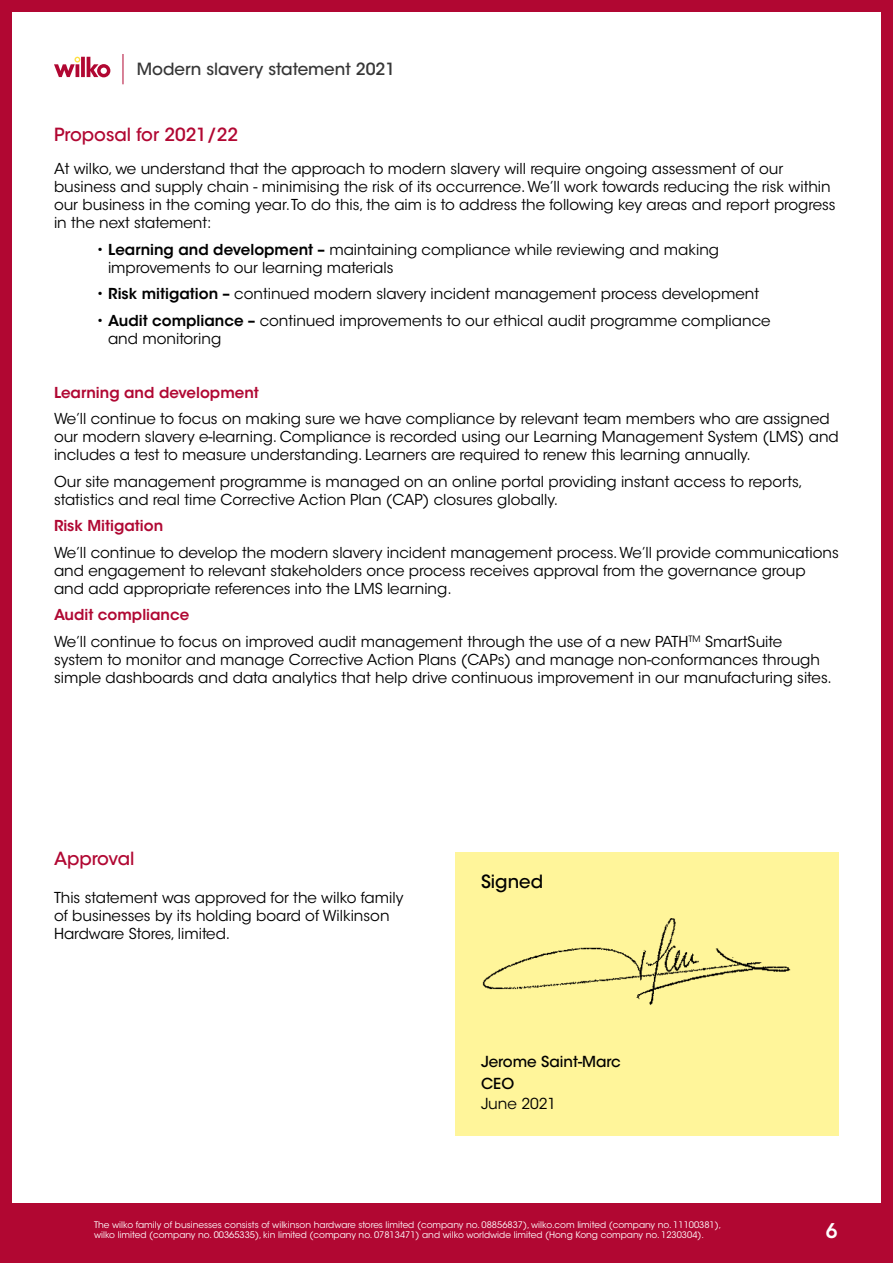
<style>
.page{position:relative;width:893px;height:1263px;background:#fff}
.page>*{position:absolute;margin:0;border:0;box-sizing:border-box;transform-origin:0 0}
.t1{font:800 21px "Avenir Wilko";color:#fff}
.t2{font:500 18.15px "ITC Avant Garde Std";color:#000}
.t3{font:500 18px "ITC Avant Garde Std";color:#b10732}
.t4{font:500 16.65px "ITC Avant Garde Std";color:#373737}
.t5{font:500 15.15px "ITC Avant Garde Std";color:#000}
.t6{font:15.15px "ITC Avant Garde Std";color:#000}
.t7{font:15px/18px "ITC Avant Garde Std";color:#000}
.t8{font:600 15px "ITC Avant Garde Std";color:#b00833}
.t9{font:9px/10.5px "ITC Avant Garde Std";color:#fff}
.s1{font-weight:600}
</style>
<div class="page">
<div style="left:0;top:0;width:893px;height:1263px;border:12px solid #b10732"></div>
<div style="left:0;top:1203px;width:893px;height:60px;background:#b10732"></div>
<svg style="left:54px;top:57px;width:56px;height:20px"></svg>
<hr style="left:123px;top:54px;width:1px;height:30px;background:#b10732">
<div style="left:455px;top:852px;width:384px;height:283px;background:#fff59a"></div>
<img style="left:482px;top:918px;width:309px;height:87px">
<p class="t4" style="left:137px;top:59px;width:260px">Modern slavery statement 2021</p>
<p class="t3" style="left:54px;top:123px;width:186px">Proposal for 2021/22</p>
<p class="t7" style="left:54px;top:160px;width:783px">At wilko, we understand that the approach to modern slavery will require ongoing assessment of our business and supply chain - minimising the risk of its occurrence. We’ll work towards reducing the risk within our business in the coming year. To do this, the aim is to address the following key areas and report progress in the next statement:</p>
<p class="t7" style="left:108px;top:241px;width:613px;text-indent:-11px">• <span class="s1">Learning and development –</span> maintaining compliance while reviewing and making improvements to our learning materials</p>
<p class="t7" style="left:97px;top:285px;width:664px">• <span class="s1">Risk mitigation –</span> continued modern slavery incident management process development</p>
<p class="t7" style="left:108px;top:312px;width:664px;text-indent:-11px">• <span class="s1">Audit compliance –</span> continued improvements to our ethical audit programme compliance and monitoring</p>
<p class="t8" style="left:54px;top:383px;width:206px">Learning and development</p>
<p class="t7" style="left:54px;top:410px;width:786px">We’ll continue to focus on making sure we have compliance by relevant team members who are assigned our modern slavery e-learning. Compliance is recorded using our Learning Management System (LMS) and includes a test to measure understanding. Learners are required to renew this learning annually.</p>
<p class="t7" style="left:54px;top:472px;width:750px">Our site management programme is managed on an online portal providing instant access to reports, statistics and real time Corrective Action Plan (CAP) closures globally.</p>
<p class="t8" style="left:54px;top:516px;width:111px">Risk Mitigation</p>
<p class="t7" style="left:54px;top:543px;width:786px">We’ll continue to develop the modern slavery incident management process. We’ll provide communications and engagement to relevant stakeholders once process receives approval from the governance group and add appropriate references into the LMS learning.</p>
<p class="t8" style="left:54px;top:605px;width:137px">Audit compliance</p>
<p class="t7" style="left:54px;top:632px;width:779px">We’ll continue to focus on improved audit management through the use of a new PATH<sup>TM</sup> SmartSuite system to monitor and manage Corrective Action Plans (CAPs) and manage non-conformances through simple dashboards and data analytics that help drive continuous improvement in our manufacturing sites.</p>
<p class="t3" style="left:54px;top:847px;width:82px">Approval</p>
<p class="t7" style="left:54px;top:889px;width:351px">This statement was approved for the wilko family of businesses by its holding board of Wilkinson<br>Hardware Stores, limited.</p>
<p class="t2" style="left:481px;top:870px;width:64px">Signed</p>
<p class="t5" style="left:481px;top:1051px;width:141px">Jerome Saint-Marc</p>
<p class="t5" style="left:481px;top:1074px;width:35px">CEO</p>
<p class="t6" style="left:481px;top:1094px;width:77px">June 2021</p>
<p class="t9" style="left:94px;top:1219px;width:629px">The wilko family of businesses consists of wilkinson hardware stores limited (company no. 08856837), wilko.com limited (company no. 11100381), wilko limited (company no. 00365335), kin limited (company no. 07813471) and wilko worldwide limited (Hong Kong company no. 1230304).</p>
<p class="t1" style="left:826px;top:1218px;width:14px">6</p>
</div>
